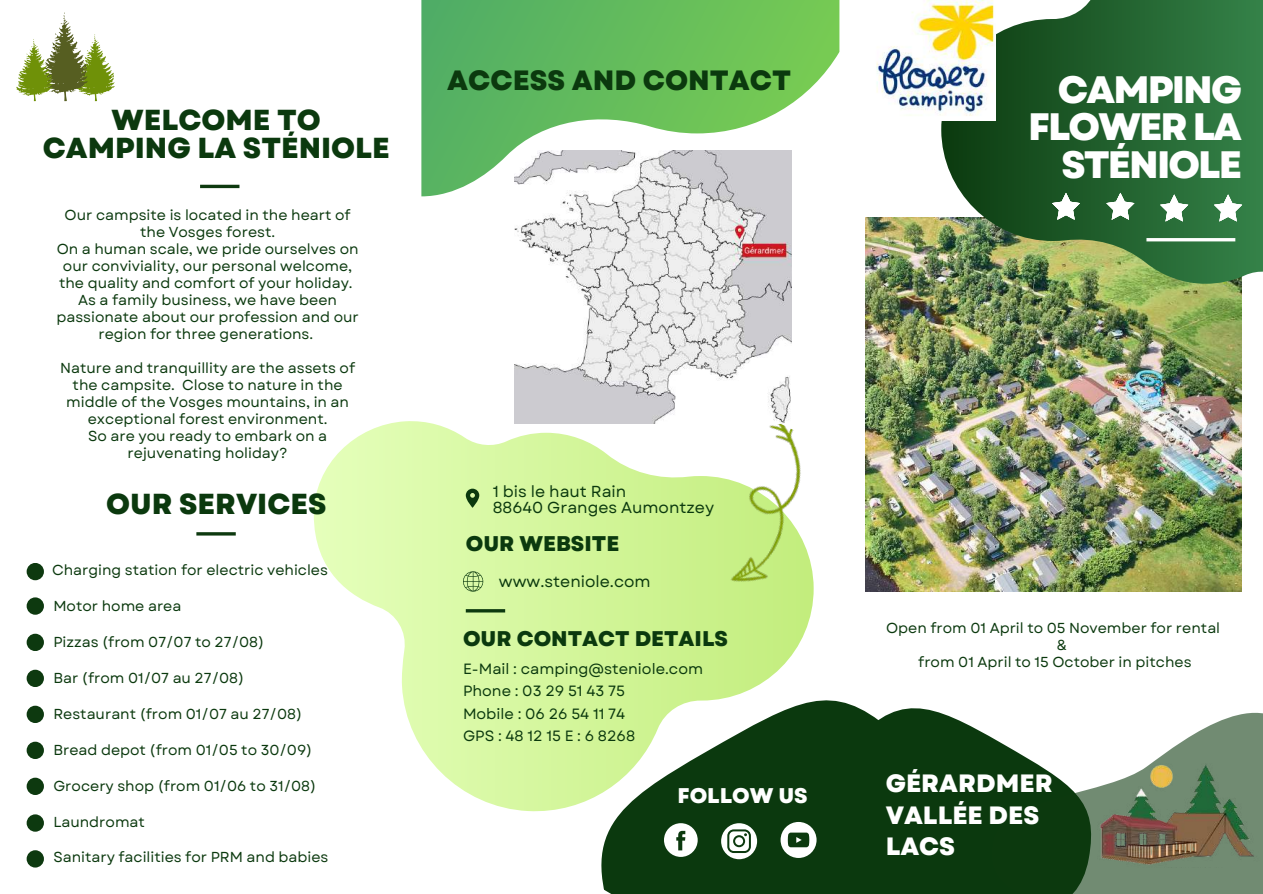
<style>
.page{position:relative;width:1263px;height:894px;background:#fff}
.page>*{position:absolute;margin:0;border:0;box-sizing:border-box;transform-origin:0 0}
.t1{font:800 38.1px/37.7px "Garet";letter-spacing:-.05em;color:#fff;text-align:right}
.t2{font:800 28.95px/28.7px "Garet";color:#0b390e;text-align:center}
.t3{font:800 27.9px "Garet";color:#0b390e}
.t4{font:800 25.05px/31.7px "Garet";color:#fff}
.t5{font:800 21.15px "Garet";color:#0b390e}
.t6{font:800 21.15px "Garet";color:#fff}
.t7{font:15.9px/15.9px "Garet";color:#0b390e}
.t8{font:14.85px/22.5px "Garet";color:#0b390e}
.t9{font:14.4px/17px "Garet";color:#0b390e;text-align:center}
</style>
<div class="page">
<div style="left:601px;top:700px;width:267px;height:193px;background:#0b390e"></div>
<svg style="left:314px;top:421px;width:500px;height:392px"></svg>
<img style="left:866px;top:217px;width:375px;height:374px">
<div style="left:868px;top:708px;width:123px;height:185px;background:#0b390e"></div>
<svg style="left:991px;top:712px;width:272px;height:181px"></svg>
<svg style="left:941px;top:0;width:322px;height:296px;background:#3d7340"></svg>
<hr style="left:1146px;top:238px;width:89px;height:3px;background:#fff">
<svg style="left:421px;top:0;width:418px;height:196px"></svg>
<hr style="left:466px;top:609px;width:39px;height:3px;background:#0d390f">
<svg style="left:466px;top:488px;width:13px;height:19px"></svg>
<svg style="left:463px;top:571px;width:20px;height:20px"></svg>
<img style="left:1080px;top:751px;width:183px;height:116px">
<img style="left:640px;top:421px;width:174px;height:197px">
<img style="left:514px;top:150px;width:278px;height:274px">
<svg style="left:664px;top:823px;width:34px;height:33px"></svg>
<svg style="left:721px;top:823px;width:36px;height:36px"></svg>
<svg style="left:781px;top:821px;width:35px;height:36px"></svg>
<hr style="left:200px;top:185px;width:39px;height:3px;background:#0d390f">
<hr style="left:196px;top:532px;width:40px;height:3px;background:#0d390f">
<div style="left:27px;top:597px;width:17px;height:17px;background:#0d390f;border-radius:50%"></div>
<svg style="left:16px;top:12px;width:99px;height:89px"></svg>
<div style="left:27px;top:633px;width:17px;height:18px;background:#0d390f;border-radius:50%"></div>
<div style="left:27px;top:669px;width:17px;height:17px;background:#0d390f;border-radius:50%"></div>
<div style="left:27px;top:705px;width:17px;height:17px;background:#0d390f;border-radius:50%"></div>
<div style="left:27px;top:741px;width:17px;height:17px;background:#0d390f;border-radius:50%"></div>
<div style="left:27px;top:777px;width:17px;height:17px;background:#0d390f;border-radius:50%"></div>
<div style="left:27px;top:814px;width:17px;height:17px;background:#0d390f;border-radius:50%"></div>
<div style="left:27px;top:850px;width:17px;height:17px;background:#0d390f;border-radius:50%"></div>
<svg style="left:1052px;top:193px;width:28px;height:27px"></svg>
<svg style="left:1106px;top:193px;width:28px;height:27px"></svg>
<svg style="left:1160px;top:194px;width:28px;height:27px"></svg>
<svg style="left:1214px;top:194px;width:28px;height:27px"></svg>
<div style="left:27px;top:562px;width:17px;height:18px;background:#0d390f;border-radius:50%"></div>
<img style="left:876px;top:1px;width:119px;height:120px">
<h2 class="t2" style="left:43px;top:105px;width:349px">WELCOME TO<br>CAMPING LA STÉNIOLE</h2>
<p class="t9" style="left:56px;top:206px;width:304px">Our campsite is located in the heart of the Vosges forest.<br>On a human scale, we pride ourselves on our conviviality, our personal welcome, the quality and comfort of your holiday.<br>As a family business, we have been passionate about our profession and our region for three generations.</p>
<p class="t9" style="left:60px;top:359px;width:297px">Nature and tranquillity are the assets of the campsite. Close to nature in the middle of the Vosges mountains, in an exceptional forest environment.<br>So are you ready to embark on a rejuvenating holiday?</p>
<h2 class="t2" style="left:106px;top:490px;width:222px">OUR SERVICES</h2>
<p class="t9" style="left:52px;top:561px;width:277px">Charging station for electric vehicles</p>
<p class="t9" style="left:53px;top:597px;width:130px">Motor home area</p>
<p class="t9" style="left:53px;top:633px;width:212px">Pizzas (from 07/07 to 27/08)</p>
<p class="t9" style="left:53px;top:669px;width:192px">Bar (from 01/07 au 27/08)</p>
<p class="t9" style="left:53px;top:705px;width:250px">Restaurant (from 01/07 au 27/08)</p>
<p class="t9" style="left:53px;top:741px;width:260px">Bread depot (from 01/05 to 30/09)</p>
<p class="t9" style="left:53px;top:777px;width:264px">Grocery shop (from 01/06 to 31/08)</p>
<p class="t9" style="left:53px;top:813px;width:93px">Laundromat</p>
<p class="t9" style="left:53px;top:848px;width:277px">Sanitary facilities for PRM and babies</p>
<h3 class="t3" style="left:447px;top:60px;width:346px">ACCESS AND CONTACT</h3>
<p class="t7" style="left:493px;top:483px;width:223px">1 bis le haut Rain<br>88640 Granges Aumontzey</p>
<h3 class="t5" style="left:466px;top:528px;width:155px">OUR WEBSITE</h3>
<p class="t7" style="left:499px;top:573px;width:153px">www.steniole.com</p>
<h3 class="t5" style="left:463px;top:623px;width:267px">OUR CONTACT DETAILS</h3>
<p class="t8" style="left:463px;top:657px;width:242px">E-Mail : camping@steniole.com<br>Phone : 03 29 51 43 75<br>Mobile : 06 26 54 11 74<br>GPS : 48 12 15 E : 6 8268</p>
<h3 class="t6" style="left:677px;top:780px;width:132px">FOLLOW US</h3>
<h1 class="t1" style="left:1028px;top:71px;width:215px">CAMPING<br>FLOWER LA<br>STÉNIOLE</h1>
<p class="t9" style="left:886px;top:619px;width:336px">Open from 01 April to 05 November for rental</p>
<p class="t9" style="left:1057px;top:636px;width:12px">&amp;</p>
<p class="t9" style="left:918px;top:653px;width:275px">from 01 April to 15 October in pitches</p>
<h3 class="t4" style="left:886px;top:767px;width:168px">GÉRARDMER<br>VALLÉE DES<br>LACS</h3>
</div>
